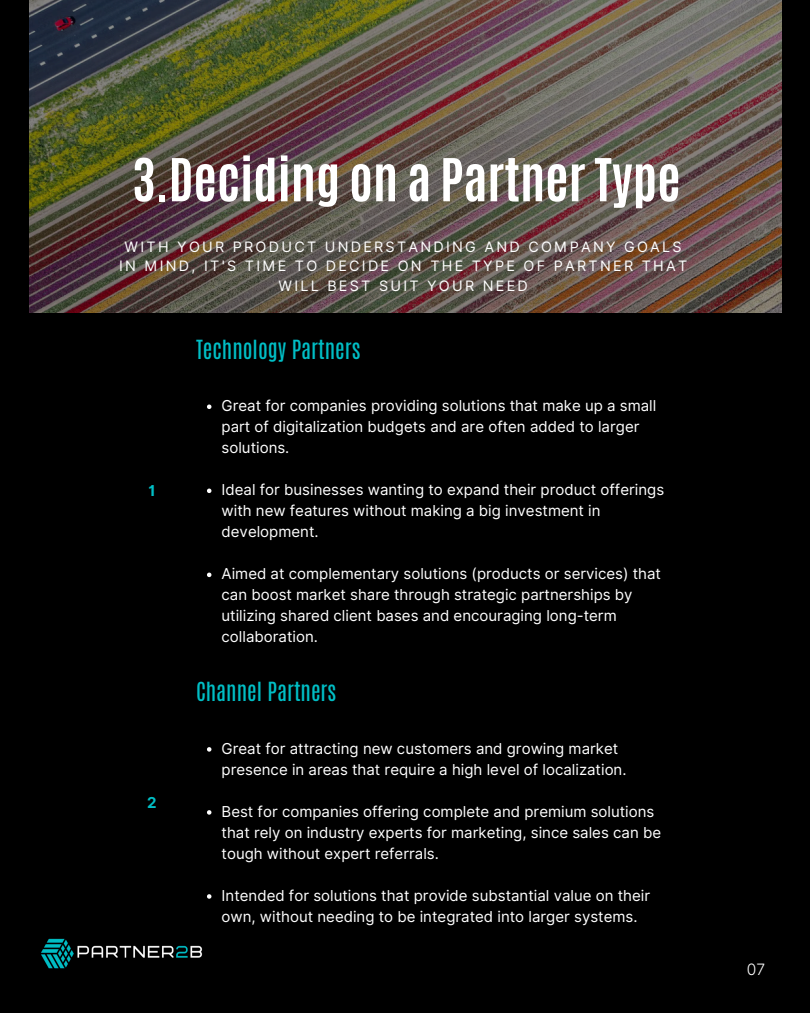
<style>
.page{position:relative;width:810px;height:1013px;background:#fff}
.page>*{position:absolute;margin:0;border:0;box-sizing:border-box;transform-origin:0 0}
.t1{font:700 50.3px "Antonio";color:#fff}
.t2{font:22px "Antonio";color:#00bec5}
.t3{font:300 15.6px "Inter";color:#fff}
.t4{font:15px/21px "Inter";color:#fff}
.t5{font:700 15px "Inter";color:#00bec5}
.t6{font:14.4px/19.5px "Inter";letter-spacing:.16em;color:#fff;text-align:center}
</style>
<div class="page">
<div style="left:0;top:0;width:810px;height:1012px;background:#000"></div>
<img style="left:29px;top:0;width:752px;height:313px">
<svg style="left:207px;top:404px;width:4px;height:5px"></svg>
<svg style="left:207px;top:488px;width:4px;height:5px"></svg>
<svg style="left:207px;top:572px;width:4px;height:5px"></svg>
<svg style="left:207px;top:747px;width:4px;height:4px"></svg>
<svg style="left:207px;top:810px;width:4px;height:4px"></svg>
<svg style="left:207px;top:894px;width:4px;height:4px"></svg>
<img style="left:41px;top:938px;width:162px;height:31px">
<p class="t1" style="left:132px;top:144px;width:550px">3.Deciding on a Partner Type</p>
<p class="t6" style="left:119px;top:237px;width:570px">WITH YOUR PRODUCT UNDERSTANDING AND COMPANY GOALS<br>IN MIND, IT'S TIME TO DECIDE ON THE TYPE OF PARTNER THAT<br>WILL BEST SUIT YOUR NEED</p>
<p class="t5" style="left:148px;top:482px;width:9px">1</p>
<p class="t5" style="left:147px;top:793px;width:11px">2</p>
<h1 class="t2" style="left:196px;top:333px;width:166px">Technology Partners</h1>
<p class="t4" style="left:222px;top:395px;width:436px">Great for companies providing solutions that make up a small part of digitalization budgets and are often added to larger solutions.</p>
<p class="t4" style="left:222px;top:479px;width:444px">Ideal for businesses wanting to expand their product offerings with new features without making a big investment in development.</p>
<p class="t4" style="left:222px;top:563px;width:441px">Aimed at complementary solutions (products or services) that can boost market share through strategic partnerships by utilizing shared client bases and encouraging long-term collaboration.</p>
<p class="t2" style="left:196px;top:676px;width:142px">Channel Partners</p>
<p class="t4" style="left:222px;top:738px;width:406px">Great for attracting new customers and growing market presence in areas that require a high level of localization.</p>
<p class="t4" style="left:222px;top:801px;width:441px">Best for companies offering complete and premium solutions that rely on industry experts for marketing, since sales can be tough without expert referrals.</p>
<p class="t4" style="left:222px;top:885px;width:430px">Intended for solutions that provide substantial value on their own, without needing to be integrated into larger systems.</p>
<p class="t3" style="left:747px;top:959px;width:20px">07</p>
</div>
